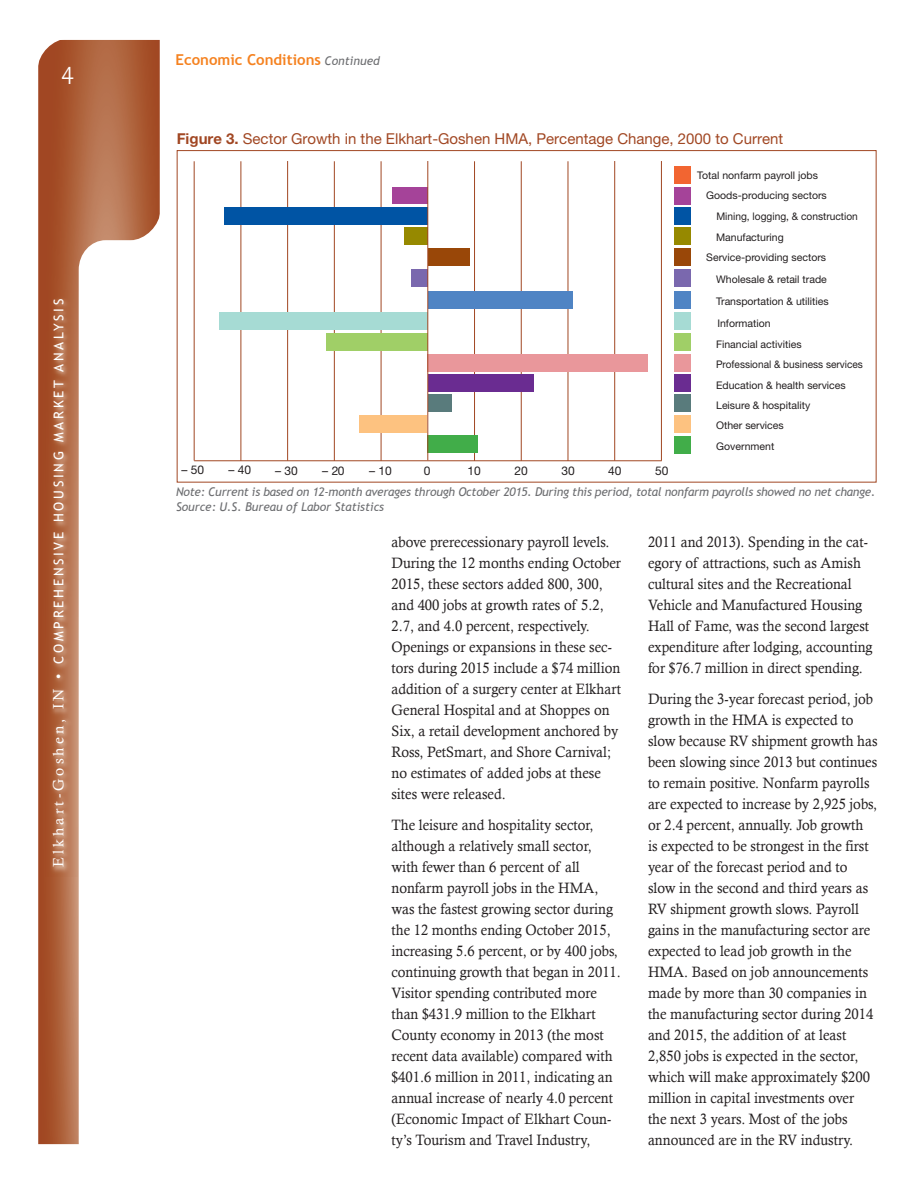
<style>
.page{position:relative;width:918px;height:1188px;background:#fff}
.page>*{position:absolute;margin:0;border:0;box-sizing:border-box;transform-origin:0 0}
.t1{font:300 27px "Rotis Sans Serif";color:#fff}
.body_text{font:15px/21px "Calisto";color:#231f20;scale:.95 1}
.t2{font:15px "Helvetica Neue";color:#a14723}
.t3{font:700 15px "Trebuchet MS";color:#f58220}
.t4{font:13.5px "Trebuchet MS";letter-spacing:.2em;color:#fff}
.t5{font:italic 12px "Trebuchet MS";letter-spacing:-.02em;color:#6d6e71}
.t6{font:12px "Helvetica Neue";color:#231f20}
.t7{font:10.5px/20.7px "Helvetica Neue";color:#231f20}
.s1{font-family:"Calisto";font-size:15px}
.s2{font-weight:400;font-style:italic;font-size:12px;color:#6d6e71}
.s3{font-weight:700}
.s4{font-style:inherit}
</style>
<div class="page">
<svg style="left:38px;top:40px;width:122px;height:1104px;background:#af6440"></svg>
<svg style="left:79px;top:240px;width:98px;height:904px"></svg>
<svg style="left:38px;top:39px;width:30px;height:30px"></svg>
<svg style="left:130px;top:210px;width:36px;height:36px"></svg>
<img style="left:46px;top:290px;width:31px;height:587px">
<div style="left:674px;top:207px;width:16px;height:17px;background:#0054a4"></div>
<div style="left:674px;top:167px;width:16px;height:17px;background:#f26531"></div>
<div style="left:674px;top:187px;width:16px;height:17px;background:#a54399"></div>
<div style="left:674px;top:228px;width:16px;height:17px;background:#968900"></div>
<div style="left:674px;top:248px;width:16px;height:17px;background:#994708"></div>
<div style="left:674px;top:291px;width:16px;height:18px;background:#4f84c4"></div>
<div style="left:674px;top:270px;width:16px;height:17px;background:#7a68ae"></div>
<div style="left:674px;top:313px;width:16px;height:17px;background:#a6dbd4"></div>
<div style="left:674px;top:334px;width:16px;height:17px;background:#a0cf67"></div>
<div style="left:674px;top:354px;width:16px;height:18px;background:#e9979b"></div>
<div style="left:674px;top:375px;width:16px;height:17px;background:#6a2c91"></div>
<div style="left:674px;top:395px;width:16px;height:17px;background:#597b7c"></div>
<div style="left:674px;top:415px;width:16px;height:17px;background:#fdc280"></div>
<div style="left:674px;top:436px;width:16px;height:17px;background:#41ad49"></div>
<hr style="left:194px;top:161px;width:1px;height:300px;background:#a14723">
<hr style="left:194px;top:460px;width:468px;height:1px;background:#a14723">
<hr style="left:334px;top:161px;width:1px;height:300px;background:#a14723">
<hr style="left:474px;top:161px;width:1px;height:300px;background:#a14723">
<hr style="left:287px;top:161px;width:1px;height:300px;background:#a14723">
<hr style="left:661px;top:161px;width:1px;height:300px;background:#a14723">
<hr style="left:614px;top:161px;width:1px;height:300px;background:#a14723">
<hr style="left:241px;top:161px;width:1px;height:300px;background:#a14723">
<hr style="left:568px;top:161px;width:1px;height:300px;background:#a14723">
<hr style="left:521px;top:161px;width:1px;height:300px;background:#a14723">
<hr style="left:381px;top:161px;width:1px;height:300px;background:#a14723">
<div style="left:393px;top:187px;width:35px;height:16px;background:#a54399"></div>
<div style="left:404px;top:228px;width:23px;height:17px;background:#968900"></div>
<div style="left:428px;top:248px;width:41px;height:17px;background:#994708"></div>
<div style="left:428px;top:375px;width:106px;height:17px;background:#6a2c91"></div>
<div style="left:428px;top:354px;width:220px;height:18px;background:#e9979b"></div>
<div style="left:428px;top:395px;width:23px;height:17px;background:#597b7c"></div>
<div style="left:412px;top:270px;width:16px;height:17px;background:#7a68ae"></div>
<div style="left:360px;top:415px;width:67px;height:17px;background:#fdc280"></div>
<div style="left:427px;top:435px;width:50px;height:18px;background:#41ad49"></div>
<div style="left:326px;top:334px;width:102px;height:17px;background:#a0cf67"></div>
<div style="left:225px;top:207px;width:203px;height:17px;background:#0054a4"></div>
<div style="left:428px;top:292px;width:144px;height:17px;background:#4f84c4"></div>
<div style="left:219px;top:313px;width:209px;height:17px;background:#a6dbd4"></div>
<hr style="left:427px;top:161px;width:1px;height:299px;background:#a14723">
<h1 class="t1" style="left:61px;top:60px;width:14px">4</h1>
<p class="t4" style="left:51px;top:867px;width:570px;rotate:-90deg"><span class="s1">Elkhart-Goshen, IN •</span> COMPREHENSIVE HOUSING MARKET ANALYSIS</p>
<p class="t3" style="left:176px;top:50px;width:206px">Economic Conditions <span class="s2">Continued</span></p>
<p class="t2" style="left:177px;top:130px;width:608px"><span class="s3">Figure 3.</span> Sector Growth in the Elkhart-Goshen HMA<span class="s4">,</span> Percentage Change, 2000 to Current</p>
<p class="t7" style="left:697px;top:165px;width:122px">Total nonfarm payroll jobs</p>
<p class="t7" style="left:706px;top:185px;width:122px">Goods-producing sectors</p>
<p class="t7" style="left:716px;top:205px;width:143px">Mining, logging, &amp; construction</p>
<p class="t7" style="left:716px;top:227px;width:69px">Manufacturing</p>
<p class="t7" style="left:706px;top:247px;width:121px">Service-providing sectors</p>
<p class="t7" style="left:716px;top:269px;width:112px">Wholesale &amp; retail trade</p>
<p class="t7" style="left:716px;top:291px;width:114px">Transportation &amp; utilities</p>
<p class="t7" style="left:716px;top:313px;width:148px">Information<br>Financial activities<br>Professional &amp; business services<br>Education &amp; health services</p>
<p class="t7" style="left:716px;top:394px;width:96px">Leisure &amp; hospitality</p>
<p class="t7" style="left:716px;top:415px;width:69px">Other services</p>
<p class="t6" style="left:181px;top:463px;width:24px">– 50</p>
<p class="t6" style="left:228px;top:463px;width:24px">– 40</p>
<p class="t6" style="left:275px;top:463px;width:24px">– 30</p>
<p class="t6" style="left:322px;top:463px;width:24px">– 20</p>
<p class="t6" style="left:369px;top:463px;width:24px">– 10</p>
<p class="t6" style="left:424px;top:463px;width:8px">0</p>
<p class="t6" style="left:468px;top:463px;width:15px">10</p>
<p class="t6" style="left:514px;top:463px;width:15px">20</p>
<p class="t6" style="left:561px;top:463px;width:15px">30</p>
<p class="t6" style="left:608px;top:463px;width:15px">40</p>
<p class="t6" style="left:655px;top:463px;width:15px">50</p>
<p class="t7" style="left:716px;top:436px;width:60px">Government</p>
<p class="t5" style="left:176px;top:484px;width:701px">Note: Current is based on 12-month averages through October 2015. During this period, total nonfarm payrolls showed no net change.</p>
<p class="t5" style="left:176px;top:500px;width:209px">Source: U.S. Bureau of Labor Statistics</p>
<p class="body_text" style="left:392px;top:531px;width:243px">above prerecessionary payroll levels.<br>During the 12 months ending October 2015, these sectors added 800, 300, and 400 jobs at growth rates of 5.2, 2.7, and 4.0 percent, respectively.<br>Openings or expansions in these sec&shy;tors during 2015 include a $74 million addition of a surgery center at Elkhart General Hospital and at Shoppes on Six, a retail development anchored by Ross, PetSmart, and Shore Carnival; no estimates of added jobs at these sites were released.</p>
<p class="body_text" style="left:392px;top:815px;width:243px">The leisure and hospitality sector, although a relatively small sector, with fewer than 6 percent of all nonfarm payroll jobs in the HMA, was the fastest growing sector during the 12 months ending October 2015, increasing 5.6 percent, or by 400 jobs, continuing growth that began in 2011.<br>Visitor spending contributed more than $431.9 million to the Elkhart County economy in 2013 (the most recent data available) compared with $401.6 million in 2011, indicating an annual increase of nearly 4.0 percent (Economic Impact of Elkhart Coun&shy;ty’s Tourism and Travel Industry,</p>
<p class="body_text" style="left:648px;top:531px;width:238px">2011 and 2013). Spending in the cat&shy;egory of attractions, such as Amish cultural sites and the Recreational Vehicle and Manufactured Housing Hall of Fame, was the second largest expenditure after lodging, accounting for $76.7 million in direct spending.</p>
<p class="body_text" style="left:648px;top:689px;width:243px">During the 3-year forecast period, job growth in the HMA is expected to slow because RV shipment growth has been slowing since 2013 but continues to remain positive. Nonfarm payrolls are expected to increase by 2,925 jobs, or 2.4 percent, annually. Job growth<br>is expected to be strongest in the first year of the forecast period and to slow in the second and third years as RV shipment growth slows. Payroll gains in the manufacturing sector are expected to lead job growth in the HMA. Based on job announcements made by more than 30 companies in the manufacturing sector during 2014 and 2015, the addition of at least 2,850 jobs is expected in the sector, which will make approximately $200 million in capital investments over<br>the next 3 years. Most of the jobs announced are in the RV industry.</p>
</div>
